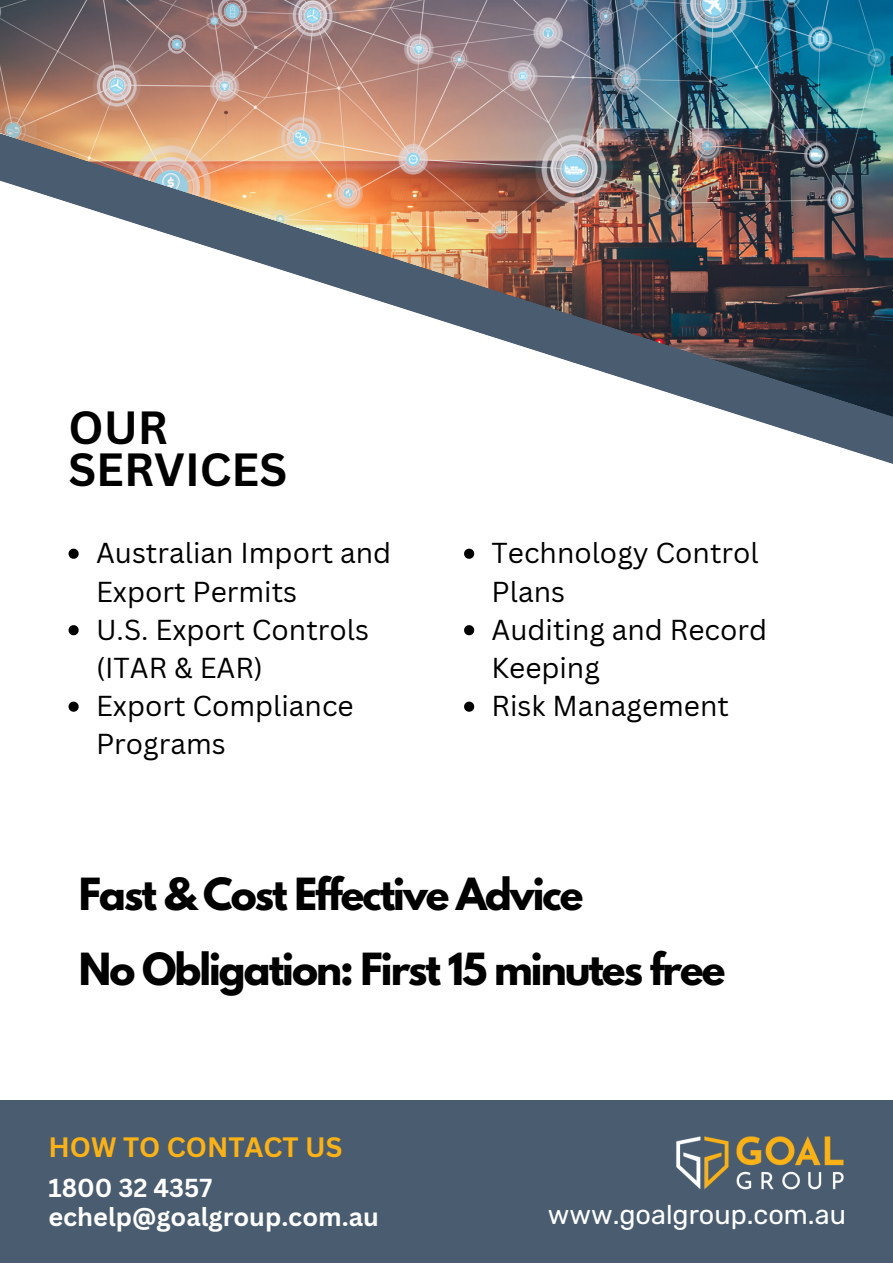
<style>
.page{position:relative;width:893px;height:1264px;background:#fff}
.page>*{position:absolute;margin:0;border:0;box-sizing:border-box;transform-origin:0 0}
.t1{font:700 45.3px/42.2px "Canva Sans";color:#000}
.t2{font:700 39.3px "League Spartan";letter-spacing:-.05em;color:#000}
.t3{font:28.05px/38.2px "Canva Sans";color:#000}
.t4{font:700 27.3px "Canva Sans";color:#fcb215}
.t5{font:27px "Rubik";color:#fff}
.t6{font:700 25.35px "Canva Sans";color:#fff}
</style>
<div class="page">
<img style="left:0;top:0;width:892px;height:119px">
<div style="left:0;top:1100px;width:892px;height:162px;background:#4a5d70"></div>
<img style="left:0;top:119px;width:892px;height:345px">
<svg style="left:68px;top:548px;width:11px;height:11px"></svg>
<svg style="left:68px;top:625px;width:11px;height:10px"></svg>
<svg style="left:68px;top:701px;width:11px;height:10px"></svg>
<svg style="left:464px;top:548px;width:10px;height:11px"></svg>
<svg style="left:464px;top:625px;width:10px;height:10px"></svg>
<svg style="left:464px;top:701px;width:10px;height:10px"></svg>
<img style="left:676px;top:1136px;width:168px;height:54px">
<p class="t1" style="left:68px;top:405px;width:220px">OUR<br>SERVICES</p>
<p class="t3" style="left:96px;top:533px;width:296px">Australian Import and<br>Export Permits</p>
<p class="t3" style="left:96px;top:609px;width:274px">U.S. Export Controls (ITAR &amp; EAR)</p>
<p class="t3" style="left:96px;top:686px;width:259px">Export Compliance<br>Programs</p>
<p class="t3" style="left:491px;top:533px;width:269px">Technology Control<br>Plans</p>
<p class="t3" style="left:491px;top:609px;width:277px">Auditing and Record<br>Keeping</p>
<p class="t3" style="left:491px;top:686px;width:239px">Risk Management</p>
<p class="t2" style="left:79px;top:875px;width:506px">Fast &amp; Cost Effective Advice</p>
<p class="t2" style="left:79px;top:949px;width:648px">No Obligation: First 15 minutes free</p>
<p class="t4" style="left:48px;top:1127px;width:295px">HOW TO CONTACT US</p>
<p class="t6" style="left:48px;top:1170px;width:165px">1800 32 4357</p>
<p class="t6" style="left:48px;top:1198px;width:332px">echelp@goalgroup.com.au</p>
<p class="t5" style="left:547px;top:1199px;width:299px">www.goalgroup.com.au</p>
</div>
